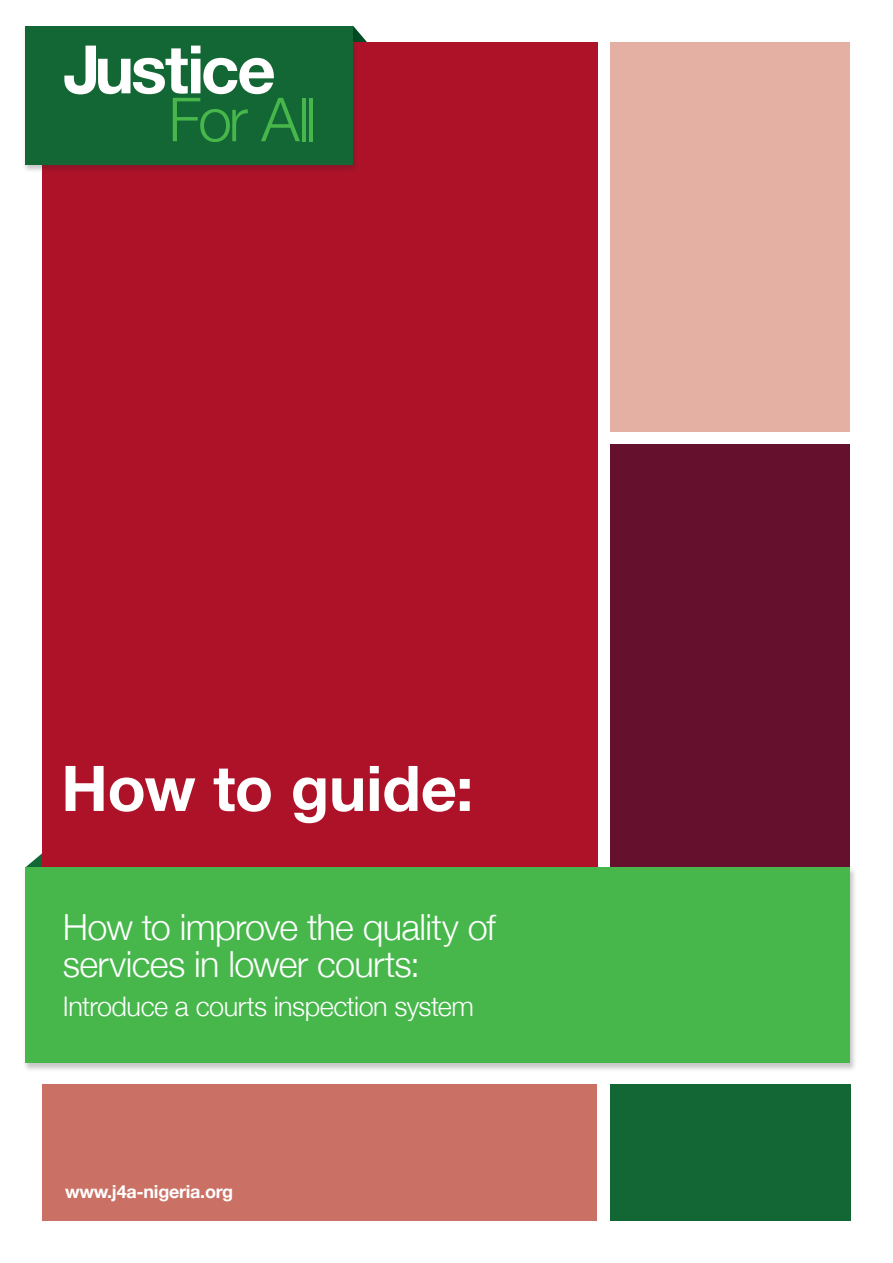
<style>
.page{position:relative;width:893px;height:1263px;background:#fff}
.page>*{position:absolute;margin:0;border:0;box-sizing:border-box;transform-origin:0 0}
.t1{font:700 66.9px "Helvetica Neue";letter-spacing:-.035em;color:#fff}
.t2{font:700 63px "Helvetica Neue";letter-spacing:-.005em;color:#fff}
.t3{font:300 60.75px "Helvetica Neue";letter-spacing:-.05em;color:#48b74b}
.t4{font:300 36px/37.5px "Helvetica Neue";letter-spacing:-.02em;color:#fff}
.t5{font:300 27px "Helvetica Neue";letter-spacing:-.02em;color:#fff}
.t6{font:700 18px "Helvetica Neue";letter-spacing:-.015em;color:#fff}
</style>
<div class="page">
<svg style="left:359px;top:33px;width:25px;height:10px"></svg>
<svg style="left:27px;top:836px;width:16px;height:30px"></svg>
<div style="left:43px;top:1084px;width:554px;height:136px;background:#ca7064"></div>
<div style="left:610px;top:445px;width:240px;height:596px;background:#65102d"></div>
<div style="left:610px;top:43px;width:240px;height:389px;background:#e4b0a4"></div>
<div style="left:43px;top:43px;width:555px;height:826px;background:#ae1229"></div>
<div style="left:22px;top:866px;width:835px;height:206px;background:#231f20;opacity:.25"></div>
<div style="left:26px;top:867px;width:824px;height:196px;background:#47b74b"></div>
<div style="left:22px;top:25px;width:337px;height:148px;background:#231f20;opacity:.25"></div>
<div style="left:26px;top:26px;width:327px;height:138px;background:#136735"></div>
<div style="left:610px;top:1084px;width:240px;height:136px;background:#136735"></div>
<h1 class="t1" style="left:63px;top:17px;width:214px">Justice</h1>
<h3 class="t3" style="left:168px;top:71px;width:150px">For All</h3>
<h2 class="t2" style="left:61px;top:739px;width:414px">How to guide:</h2>
<p class="t4" style="left:63px;top:906px;width:434px">How to improve the quality of services in lower courts:</p>
<p class="t5" style="left:63px;top:984px;width:413px">Introduce a courts inspection system</p>
<p class="t6" style="left:65px;top:1177px;width:169px">www.j4a-nigeria.org</p>
</div>
